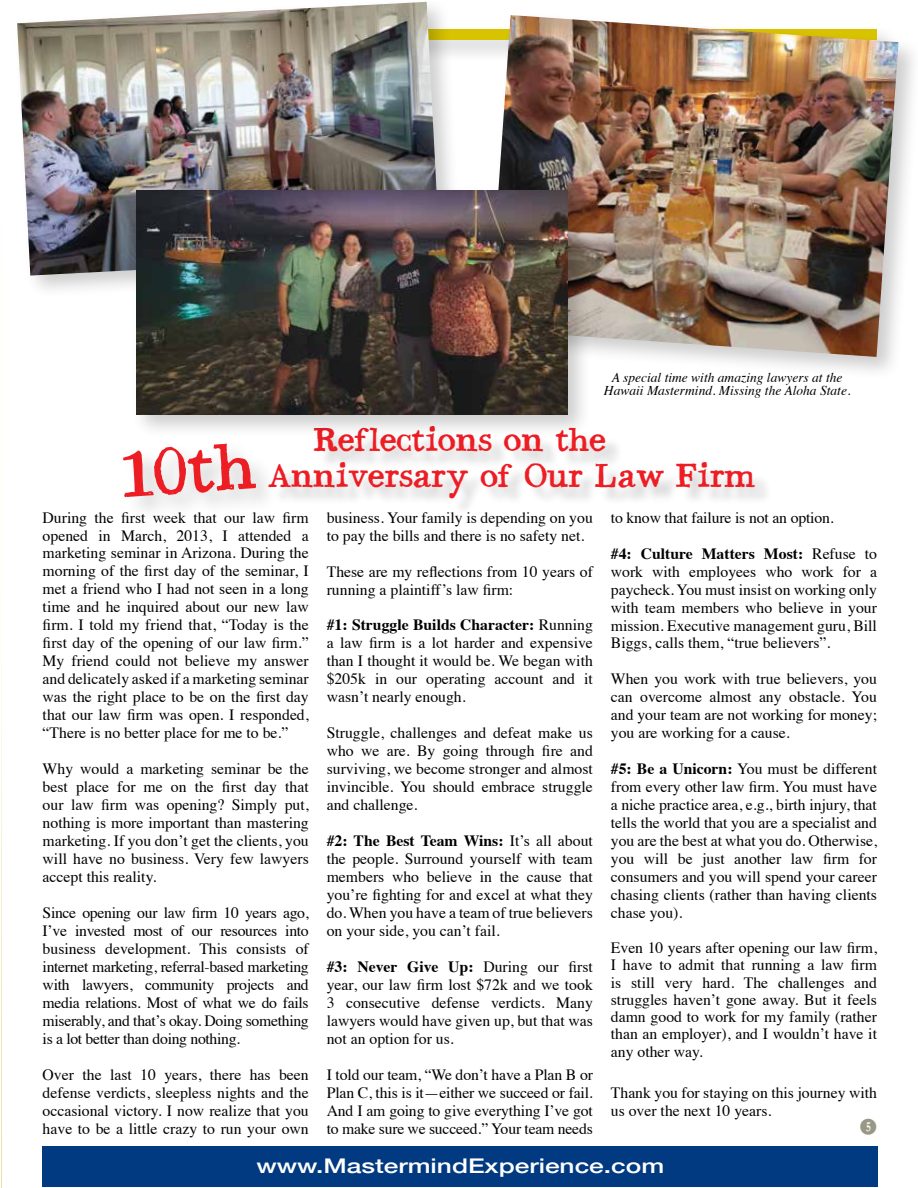
<style>
.page{position:relative;width:918px;height:1188px;background:#fff}
.page>*{position:absolute;margin:0;border:0;box-sizing:border-box;transform-origin:0 0}
.t1{font:66px "Bodoni Hand";color:#ed1d24}
.t2{font:33px "Bodoni Hand";color:#ed1d24}
.t3{font:500 20.25px "Helvetica Neue";color:#fff;scale:1.3 1}
.t4{font:15.75px/18px "Times";color:#000;text-align:justify}
.t5{font:15px "Numberpile";color:#999887}
.t6{font:italic 13.5px/13.5px "Times";color:#000;text-align:center}
.s1{font-weight:700}
</style>
<div class="page">
<svg style="left:1px;top:307px;width:1px;height:880px"></svg>
<div style="left:43px;top:1146px;width:835px;height:41px;background:#013a81"></div>
<div style="left:42px;top:29px;width:835px;height:11px;background:#d7c300"></div>
<div style="left:272px;top:428px;width:501px;height:88px;background:#000;opacity:.2"></div>
<div style="left:120px;top:440px;width:160px;height:82px;background:#000;opacity:.2"></div>
<div style="left:12px;top:2px;width:452px;height:298px;background:#000;opacity:.2"></div>
<img style="left:17px;top:2px;width:423px;height:274px">
<div style="left:483px;top:10px;width:435px;height:371px;background:#000;opacity:.2"></div>
<img style="left:489px;top:15px;width:410px;height:342px">
<div style="left:131px;top:185px;width:462px;height:255px;background:#000;opacity:.2"></div>
<img style="left:136px;top:191px;width:432px;height:224px">
<h1 class="t1" style="left:120px;top:445px;width:136px;rotate:-4deg">10th</h1>
<p class="t6" style="left:604px;top:370px;width:248px">A special time with amazing lawyers at the<br>Hawaii Mastermind. Missing the Aloha State.</p>
<h2 class="t2" style="left:314px;top:425px;width:293px">Reflections on the</h2>
<h2 class="t2" style="left:270px;top:461px;width:486px">Anniversary of Our Law Firm</h2>
<p class="t4" style="left:43px;top:507px;width:268px">During the first week that our law firm opened in March, 2013, I attended a marketing seminar in Arizona. During the morning of the first day of the seminar, I met a friend who I had not seen in a long time and he inquired about our new law firm. I told my friend that, “Today is the first day of the opening of our law firm.” My friend could not believe my answer and delicately asked if a marketing seminar was the right place to be on the first day that our law firm was open. I responded, “There is no better place for me to be.”</p>
<p class="t4" style="left:43px;top:758px;width:268px">Why would a marketing seminar be the best place for me on the first day that our law firm was opening? Simply put, nothing is more important than mastering marketing. If you don’t get the clients, you will have no business. Very few lawyers accept this reality.</p>
<p class="t4" style="left:43px;top:902px;width:268px">Since opening our law firm 10 years ago, I’ve invested most of our resources into business development. This consists of internet marketing, referral-based marketing with lawyers, community projects and media relations. Most of what we do fails miserably, and that’s okay. Doing something is a lot better than doing nothing.</p>
<p class="t4" style="left:43px;top:1064px;width:268px">Over the last 10 years, there has been defense verdicts, sleepless nights and the occasional victory. I now realize that you have to be a little crazy to run your own</p>
<p class="t4" style="left:327px;top:507px;width:268px">business. Your family is depending on you to pay the bills and there is no safety net.</p>
<p class="t4" style="left:327px;top:561px;width:268px">These are my reflections from 10 years of running a plaintiff’s law firm:</p>
<p class="t4" style="left:327px;top:615px;width:268px"><span class="s1">#1: Struggle Builds Character:</span> Running a law firm is a lot harder and expensive than I thought it would be. We began with $205k in our operating account and it wasn’t nearly enough.</p>
<p class="t4" style="left:327px;top:723px;width:268px">Struggle, challenges and defeat make us who we are. By going through fire and surviving, we become stronger and almost invincible. You should embrace struggle and challenge.</p>
<p class="t4" style="left:327px;top:830px;width:268px"><span class="s1">#2: The Best Team Wins:</span> It’s all about the people. Surround yourself with team members who believe in the cause that you’re fighting for and excel at what they do. When you have a team of true believers on your side, you can’t fail.</p>
<p class="t4" style="left:327px;top:956px;width:268px"><span class="s1">#3: Never Give Up:</span> During our first year, our law firm lost $72k and we took 3 consecutive defense verdicts. Many lawyers would have given up, but that was not an option for us.</p>
<p class="t4" style="left:327px;top:1064px;width:268px">I told our team, “We don’t have a Plan B or Plan C, this is it—either we succeed or fail.<br>And I am going to give everything I’ve got to make sure we succeed.” Your team needs</p>
<p class="t4" style="left:611px;top:507px;width:225px">to know that failure is not an option.</p>
<p class="t4" style="left:611px;top:543px;width:268px"><span class="s1">#4: Culture Matters Most:</span> Refuse to work with employees who work for a paycheck. You must insist on working only with team members who believe in your mission. Executive management guru, Bill Biggs, calls them, “true believers”.</p>
<p class="t4" style="left:611px;top:669px;width:268px">When you work with true believers, you can overcome almost any obstacle. You and your team are not working for money; you are working for a cause.</p>
<p class="t4" style="left:611px;top:759px;width:268px"><span class="s1">#5: Be a Unicorn:</span> You must be different from every other law firm. You must have a niche practice area, e.g., birth injury, that tells the world that you are a specialist and you are the best at what you do. Otherwise, you will be just another law firm for consumers and you will spend your career chasing clients (rather than having clients chase you).</p>
<p class="t4" style="left:611px;top:938px;width:268px;line-height:17.2px">Even 10 years after opening our law firm, I have to admit that running a law firm is still very hard. The challenges and struggles haven’t gone away. But it feels damn good to work for my family (rather than an employer), and I wouldn’t have it any other way.</p>
<p class="t4" style="left:611px;top:1082px;width:268px">Thank you for staying on this journey with us over the next 10 years.</p>
<p class="t5" style="left:860px;top:1119px;width:19px">F</p>
<p class="t3" style="left:256px;top:1150px;width:315px">www.MastermindExperience.com</p>
</div>
